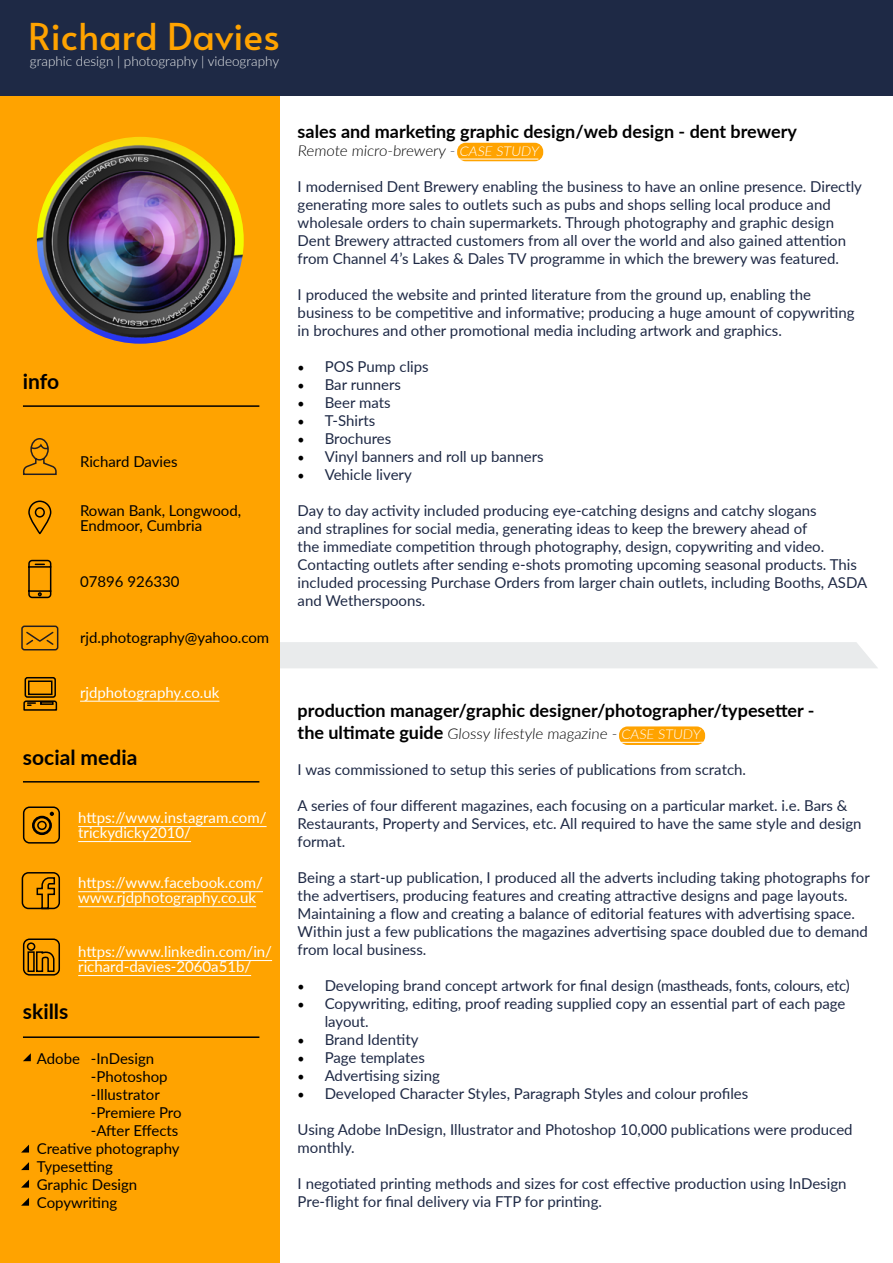
<style>
.page{position:relative;width:893px;height:1263px;background:#fff}
.page>*{position:absolute;margin:0;border:0;box-sizing:border-box;transform-origin:0 0}
.t1{font:36.9px "Alata";color:#ffa300}
.t2{font:700 21px "Lato";color:#000}
.t3{font:700 18px "Lato";color:#000}
.t4{font:15px/18px "Lato";color:#1e2945}
.t5{font:15px/15px "Lato";color:#000}
.t6{font:15px/15px "Lato";color:#fff}
.t7{font:300 15px "Lato";color:#000}
.t8{font:300 13.5px "Lato";color:#e9ebec}
.s1{color:#1e2945}
.s2{font-size:13.5px;color:#fff}
.s3{font-family:"Minion Pro";font-size:18px;color:#000}
.s4{font-weight:700;font-size:18px}
</style>
<div class="page">
<div style="left:280px;top:642px;width:598px;height:26px;background:#e9ebec"></div>
<div style="left:457px;top:143px;width:86px;height:18px;background:#ffa300;border-radius:9px"></div>
<div style="left:619px;top:726px;width:86px;height:19px;background:#ffa300;border-radius:9px"></div>
<hr style="left:459px;top:159px;width:79px;height:1px;background:#fff">
<hr style="left:621px;top:742px;width:79px;height:1px;background:#fff">
<div style="left:0;top:96px;width:280px;height:1167px;background:#ffa300"></div>
<svg style="left:23px;top:680px;width:35px;height:31px"></svg>
<div style="left:25px;top:677px;width:31px;height:21px;border:2px solid #000;border-radius:2px"></div>
<svg style="left:28px;top:500px;width:24px;height:35px"></svg>
<div style="left:23px;top:806px;width:37px;height:37px;border:2px solid #000;border-radius:6px"></div>
<div style="left:23px;top:938px;width:37px;height:37px;border:2px solid #000;border-radius:6px"></div>
<svg style="left:21px;top:625px;width:38px;height:26px"></svg>
<svg style="left:28px;top:559px;width:24px;height:40px"></svg>
<svg style="left:23px;top:438px;width:34px;height:37px"></svg>
<hr style="left:78px;top:960px;width:194px;height:1px;background:#fff">
<hr style="left:78px;top:975px;width:173px;height:1px;background:#fff">
<hr style="left:78px;top:891px;width:185px;height:1px;background:#fff">
<hr style="left:78px;top:906px;width:178px;height:1px;background:#fff">
<hr style="left:78px;top:826px;width:189px;height:1px;background:#fff">
<hr style="left:78px;top:841px;width:113px;height:1px;background:#fff">
<hr style="left:80px;top:701px;width:139px;height:1px;background:#fff">
<img style="left:37px;top:137px;width:207px;height:207px;border-radius:103px">
<hr style="left:23px;top:405px;width:236px;height:2px;background:#000">
<hr style="left:23px;top:781px;width:236px;height:1px;background:#000">
<hr style="left:23px;top:1036px;width:236px;height:2px;background:#000">
<svg style="left:21px;top:812px;width:39px;height:161px"></svg>
<div style="left:0;top:0;width:893px;height:96px;background:#1e2945"></div>
<svg style="left:23px;top:1053px;width:8px;height:8px"></svg>
<svg style="left:21px;top:1144px;width:8px;height:8px"></svg>
<svg style="left:21px;top:1162px;width:8px;height:8px"></svg>
<svg style="left:21px;top:1180px;width:8px;height:7px"></svg>
<svg style="left:21px;top:1198px;width:8px;height:8px"></svg>
<h1 class="t1" style="left:28px;top:4px;width:253px">Richard Davies</h1>
<p class="t8" style="left:30px;top:51px;width:251px">graphic design | photography | videography</p>
<h2 class="t2" style="left:23px;top:366px;width:38px">info</h2>
<p class="t5" style="left:80px;top:453px;width:99px">Richard Davies</p>
<p class="t5" style="left:80px;top:502px;width:163px">Rowan Bank, Longwood,<br>Endmoor, Cumbria</p>
<p class="t5" style="left:80px;top:573px;width:101px">07896 926330</p>
<p class="t5" style="left:80px;top:629px;width:191px">rjd.photography@yahoo.com</p>
<p class="t6" style="left:80px;top:684px;width:141px">rjdphotography.co.uk</p>
<h2 class="t2" style="left:23px;top:742px;width:116px">social media</h2>
<p class="t6" style="left:78px;top:809px;width:190px">https://www.instagram.com/ trickydicky2010/</p>
<p class="t6" style="left:78px;top:875px;width:186px">https://www.facebook.com/ www.rjdphotography.co.uk</p>
<p class="t6" style="left:78px;top:943px;width:195px">https://www.linkedin.com/in/ richard-davies-2060a51b/</p>
<h2 class="t2" style="left:23px;top:996px;width:47px">skills</h2>
<p class="t5" style="left:37px;top:1050px;width:119px">Adobe -InDesign</p>
<p class="t5" style="left:91px;top:1068px;width:78px">-Photoshop</p>
<p class="t5" style="left:91px;top:1086px;width:70px">-Illustrator</p>
<p class="t5" style="left:91px;top:1104px;width:92px">-Premiere Pro</p>
<p class="t5" style="left:91px;top:1122px;width:89px">-After Effects</p>
<p class="t5" style="left:37px;top:1140px;width:144px">Creative photography</p>
<p class="t5" style="left:37px;top:1158px;width:78px">Typesetting</p>
<p class="t5" style="left:37px;top:1176px;width:102px">Graphic Design</p>
<p class="t5" style="left:37px;top:1194px;width:82px">Copywriting</p>
<p class="t3" style="left:298px;top:118px;width:501px">sales and marketing graphic design/web design - dent brewery</p>
<p class="t7" style="left:298px;top:140px;width:245px">Remote micro-brewery <span class="s1">-</span> <span class="s2">CASE STUDY</span></p>
<p class="t4" style="left:298px;top:177px;width:566px">I modernised Dent Brewery enabling the business to have an online presence. Directly generating more sales to outlets such as pubs and shops selling local produce and wholesale orders to chain supermarkets. Through photography and graphic design Dent Brewery attracted customers from all over the world and also gained attention from Channel 4’s Lakes &amp; Dales TV programme in which the brewery was featured.</p>
<p class="t4" style="left:298px;top:285px;width:558px">I produced the website and printed literature from the ground up, enabling the business to be competitive and informative; producing a huge amount of copywriting in brochures and other promotional media including artwork and graphics.</p>
<p class="t4" style="left:298px;top:357px;width:133px"><span class="s3">•</span> POS Pump clips</p>
<p class="t4" style="left:298px;top:375px;width:105px"><span class="s3">•</span> Bar runners</p>
<p class="t4" style="left:298px;top:393px;width:94px"><span class="s3">•</span> Beer mats</p>
<p class="t4" style="left:298px;top:411px;width:79px"><span class="s3">•</span> T-Shirts</p>
<p class="t4" style="left:298px;top:429px;width:95px"><span class="s3">•</span> Brochures</p>
<p class="t4" style="left:298px;top:447px;width:247px"><span class="s3">•</span> Vinyl banners and roll up banners</p>
<p class="t4" style="left:298px;top:465px;width:116px"><span class="s3">•</span> Vehicle livery</p>
<p class="t4" style="left:298px;top:501px;width:571px">Day to day activity included producing eye-catching designs and catchy slogans<br>and straplines for social media, generating ideas to keep the brewery ahead of<br>the immediate competition through photography, design, copywriting and video.<br>Contacting outlets after sending e-shots promoting upcoming seasonal products. This included processing Purchase Orders from larger chain outlets, including Booths, ASDA and Wetherspoons.</p>
<p class="t3" style="left:298px;top:698px;width:518px">production manager/graphic designer/photographer/typesetter -</p>
<p class="t7" style="left:298px;top:723px;width:406px"><span class="s4">the ultimate guide</span> Glossy lifestyle magazine - <span class="s2">CASE STUDY</span></p>
<p class="t4" style="left:298px;top:760px;width:450px">I was commissioned to setup this series of publications from scratch.</p>
<p class="t4" style="left:298px;top:796px;width:565px">A series of four different magazines, each focusing on a particular market. i.e. Bars &amp;<br>Restaurants, Property and Services, etc. All required to have the same style and design format.</p>
<p class="t4" style="left:298px;top:868px;width:574px">Being a start-up publication, I produced all the adverts including taking photographs for the advertisers, producing features and creating attractive designs and page layouts.<br>Maintaining a flow and creating a balance of editorial features with advertising space.<br>Within just a few publications the magazines advertising space doubled due to demand from local business.</p>
<p class="t4" style="left:298px;top:976px;width:554px"><span class="s3">•</span> Developing brand concept artwork for final design (mastheads, fonts, colours, etc)</p>
<p class="t4" style="left:325px;top:994px;width:522px;text-indent:-27px"><span class="s3">•</span> Copywriting, editing, proof reading supplied copy an essential part of each page layout.</p>
<p class="t4" style="left:298px;top:1030px;width:122px"><span class="s3">•</span> Brand Identity</p>
<p class="t4" style="left:298px;top:1048px;width:129px"><span class="s3">•</span> Page templates</p>
<p class="t4" style="left:298px;top:1066px;width:144px"><span class="s3">•</span> Advertising sizing</p>
<p class="t4" style="left:298px;top:1084px;width:452px"><span class="s3">•</span> Developed Character Styles, Paragraph Styles and colour profiles</p>
<p class="t4" style="left:298px;top:1120px;width:556px">Using Adobe InDesign, Illustrator and Photoshop 10,000 publications were produced monthly.</p>
<p class="t4" style="left:298px;top:1174px;width:550px">I negotiated printing methods and sizes for cost effective production using InDesign<br>Pre-flight for final delivery via FTP for printing.</p>
</div>
